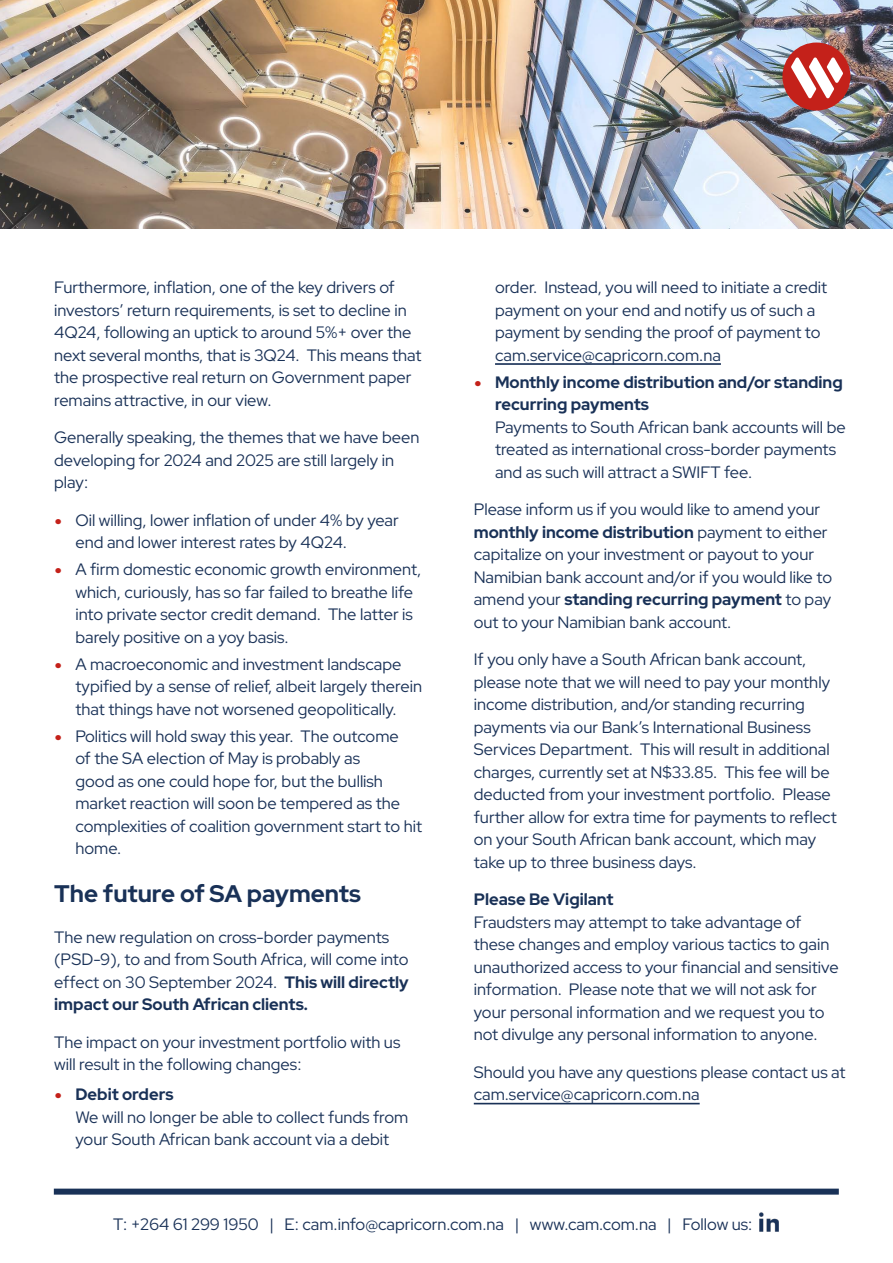
<style>
.page{position:relative;width:893px;height:1263px;background:#fff}
.page>*{position:absolute;margin:0;border:0;box-sizing:border-box;transform-origin:0 0}
.t1{font:700 24px "Red Hat Display";color:#193157}
.t2{font:16.5px/22.5px "Red Hat Display";color:#193157}
.t3{font:700 16.5px/22.5px "Red Hat Display";color:#193157}
.s1{font-family:"FS Albert";font-weight:300;color:#c4211a}
.s2{font-weight:700}
</style>
<div class="page">
<img style="left:0;top:0;width:893px;height:229px">
<img style="left:782px;top:43px;width:68px;height:68px">
<div style="left:54px;top:1188px;width:785px;height:6px;background:#193157"></div>
<img style="left:759px;top:1212px;width:20px;height:20px">
<hr style="left:495px;top:363px;width:226px;height:2px;background:#193157">
<hr style="left:474px;top:1103px;width:226px;height:1px;background:#193157">
<p class="t2" style="left:54px;top:276px;width:369px">Furthermore, inflation, one of the key drivers of investors’ return requirements, is set to decline in 4Q24, following an uptick to around 5%+ over the next several months, that is 3Q24. This means that the prospective real return on Government paper remains attractive, in our view.</p>
<p class="t2" style="left:54px;top:426px;width:367px">Generally speaking, the themes that we have been developing for 2024 and 2025 are still largely in play:</p>
<p class="t2" style="left:75px;top:508px;width:325px;text-indent:-21px"><span class="s1">•</span> Oil willing, lower inflation of under 4% by year end and lower interest rates by 4Q24.</p>
<p class="t2" style="left:75px;top:558px;width:347px;text-indent:-21px"><span class="s1">•</span> A firm domestic economic growth environment, which, curiously, has so far failed to breathe life into private sector credit demand. The latter is barely positive on a yoy basis.</p>
<p class="t2" style="left:75px;top:652px;width:348px;text-indent:-21px"><span class="s1">•</span> A macroeconomic and investment landscape typified by a sense of relief, albeit largely therein that things have not worsened geopolitically.</p>
<p class="t2" style="left:75px;top:724px;width:348px;text-indent:-21px"><span class="s1">•</span> Politics will hold sway this year. The outcome<br>of the SA election of May is probably as<br>good as one could hope for, but the bullish market reaction will soon be tempered as the complexities of coalition government start to hit home.</p>
<h1 class="t1" style="left:54px;top:878px;width:308px">The future of SA payments</h1>
<p class="t2" style="left:54px;top:925px;width:356px">The new regulation on cross-border payments (PSD-9), to and from South Africa, will come into effect on 30 September 2024. <span class="s2">This will directly impact our South African clients.</span></p>
<p class="t2" style="left:54px;top:1030px;width:348px">The impact on your investment portfolio with us will result in the following changes:</p>
<p class="t2" style="left:75px;top:1083px;width:334px;text-indent:-21px"><span class="s1">•</span> <span class="s2">Debit orders<br></span>We will no longer be able to collect funds from your South African bank account via a debit</p>
<p class="t2" style="left:495px;top:276px;width:334px">order. Instead, you will need to initiate a credit payment on your end and notify us of such a payment by sending the proof of payment to cam.service@capricorn.com.na</p>
<p class="t3" style="left:495px;top:370px;width:349px;text-indent:-21px"><span class="s1">•</span> Monthly income distribution and/or standing recurring payments</p>
<p class="t2" style="left:495px;top:415px;width:352px">Payments to South African bank accounts will be treated as international cross-border payments and as such will attract a SWIFT fee.</p>
<p class="t2" style="left:474px;top:498px;width:360px">Please inform us if you would like to amend your <span class="s2">monthly income distribution</span> payment to either capitalize on your investment or payout to your Namibian bank account and/or if you would like to amend your <span class="s2">standing recurring payment</span> to pay out to your Namibian bank account.</p>
<p class="t2" style="left:474px;top:648px;width:365px">If you only have a South African bank account, please note that we will need to pay your monthly income distribution, and/or standing recurring payments via our Bank’s International Business Services Department. This will result in additional charges, currently set at N$33.85. This fee will be deducted from your investment portfolio. Please further allow for extra time for payments to reflect on your South African bank account, which may take up to three business days.</p>
<p class="t3" style="left:474px;top:888px;width:141px">Please Be Vigilant</p>
<p class="t2" style="left:474px;top:910px;width:366px">Fraudsters may attempt to take advantage of these changes and employ various tactics to gain unauthorized access to your financial and sensitive information. Please note that we will not ask for your personal information and we request you to not divulge any personal information to anyone.</p>
<p class="t2" style="left:474px;top:1060px;width:373px">Should you have any questions please contact us at cam.service@capricorn.com.na</p>
<p class="t2" style="left:113px;top:1212px;width:641px">T: +264 61 299 1950 | E: cam.info@capricorn.com.na | www.cam.com.na | Follow us:</p>
</div>
